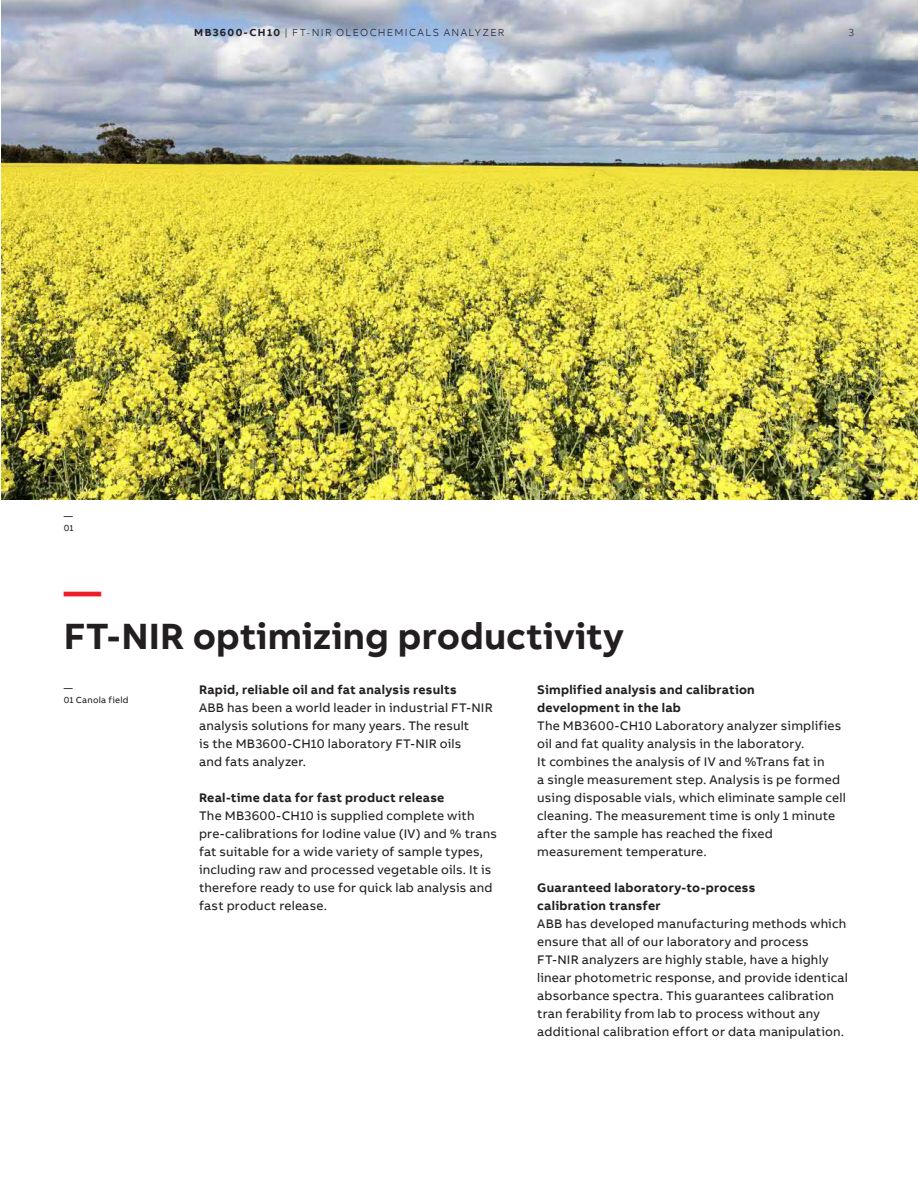
<style>
.page{position:relative;width:918px;height:1188px;background:#fff}
.page>*{position:absolute;margin:0;border:0;box-sizing:border-box;transform-origin:0 0}
.Headline_L_25pt_30pt{font:700 37.5px "AB Bvoice";color:#231f20}
.Headline_L_25pt_30pt-2{font:700 37.5px "AB Bvoice";color:#ee1c27}
.Copytext_8_5pt_12pt{font:12.75px/18px "AB Bvoice";letter-spacing:.015em;color:#231f20}
.Paragraph_Title_8_5p{font:700 12.75px/18px "AB Bvoice";letter-spacing:.02em;color:#231f20}
.t1{font:300 10.5px "AB Bvoice";letter-spacing:.12em;color:#231f20}
.Caption_6pt_8pt{font:9px "AB Bvoice";letter-spacing:.025em;color:#231f20}
.s1{font-weight:700}
</style>
<div class="page">
<img style="left:1px;top:0;width:917px;height:499px">
<p class="t1" style="left:194px;top:26px;width:312px"><span class="s1">MB3600-CH10</span> | FT-NIR OLEOCHEMICALS ANALYZER</p>
<p class="t1" style="left:849px;top:26px;width:7px">3</p>
<p class="Caption_6pt_8pt" style="left:64px;top:510px;width:10px">—</p>
<p class="Caption_6pt_8pt" style="left:64px;top:522px;width:11px">01</p>
<p class="Headline_L_25pt_30pt-2" style="left:64px;top:567px;width:39px">—</p>
<p class="Headline_L_25pt_30pt" style="left:64px;top:612px;width:562px">FT-NIR optimizing productivity</p>
<p class="Caption_6pt_8pt" style="left:64px;top:682px;width:10px">—</p>
<p class="Caption_6pt_8pt" style="left:64px;top:694px;width:66px">01 Canola field</p>
<p class="Paragraph_Title_8_5p" style="left:537px;top:680px;width:219px">Simplified analysis and calibration development in the lab</p>
<p class="Copytext_8_5pt_12pt" style="left:537px;top:717px;width:310px">The MB3600-CH10 Laboratory analyzer simplifies oil and fat quality analysis in the laboratory.<br>It combines the analysis of IV and %Trans fat in<br>a single measurement step. Analysis is pe formed using disposable vials, which eliminate sample cell cleaning. The measurement time is only 1 minute after the sample has reached the fixed measurement temperature.</p>
<p class="Paragraph_Title_8_5p" style="left:537px;top:878px;width:220px">Guaranteed laboratory-to-process calibration transfer</p>
<p class="Copytext_8_5pt_12pt" style="left:537px;top:915px;width:312px">ABB has developed manufacturing methods which ensure that all of our laboratory and process FT-NIR analyzers are highly stable, have a highly linear photometric response, and provide identical absorbance spectra. This guarantees calibration tran ferability from lab to process without any additional calibration effort or data manipulation.</p>
<p class="Paragraph_Title_8_5p" style="left:199px;top:681px;width:259px">Rapid, reliable oil and fat analysis results</p>
<p class="Copytext_8_5pt_12pt" style="left:199px;top:699px;width:295px">ABB has been a world leader in industrial FT-NIR</p>
<p class="Copytext_8_5pt_12pt" style="left:199px;top:717px;width:272px">analysis solutions for many years. The result is the MB3600-CH10 laboratory FT-NIR oils and fats analyzer.</p>
<p class="Paragraph_Title_8_5p" style="left:199px;top:788px;width:247px">Real-time data for fast product release</p>
<p class="Copytext_8_5pt_12pt" style="left:199px;top:807px;width:299px">The MB3600-CH10 is supplied complete with pre-calibrations for Iodine value (IV) and % trans fat suitable for a wide variety of sample types, including raw and processed vegetable oils. It is therefore ready to use for quick lab analysis and fast product release.</p>
</div>
